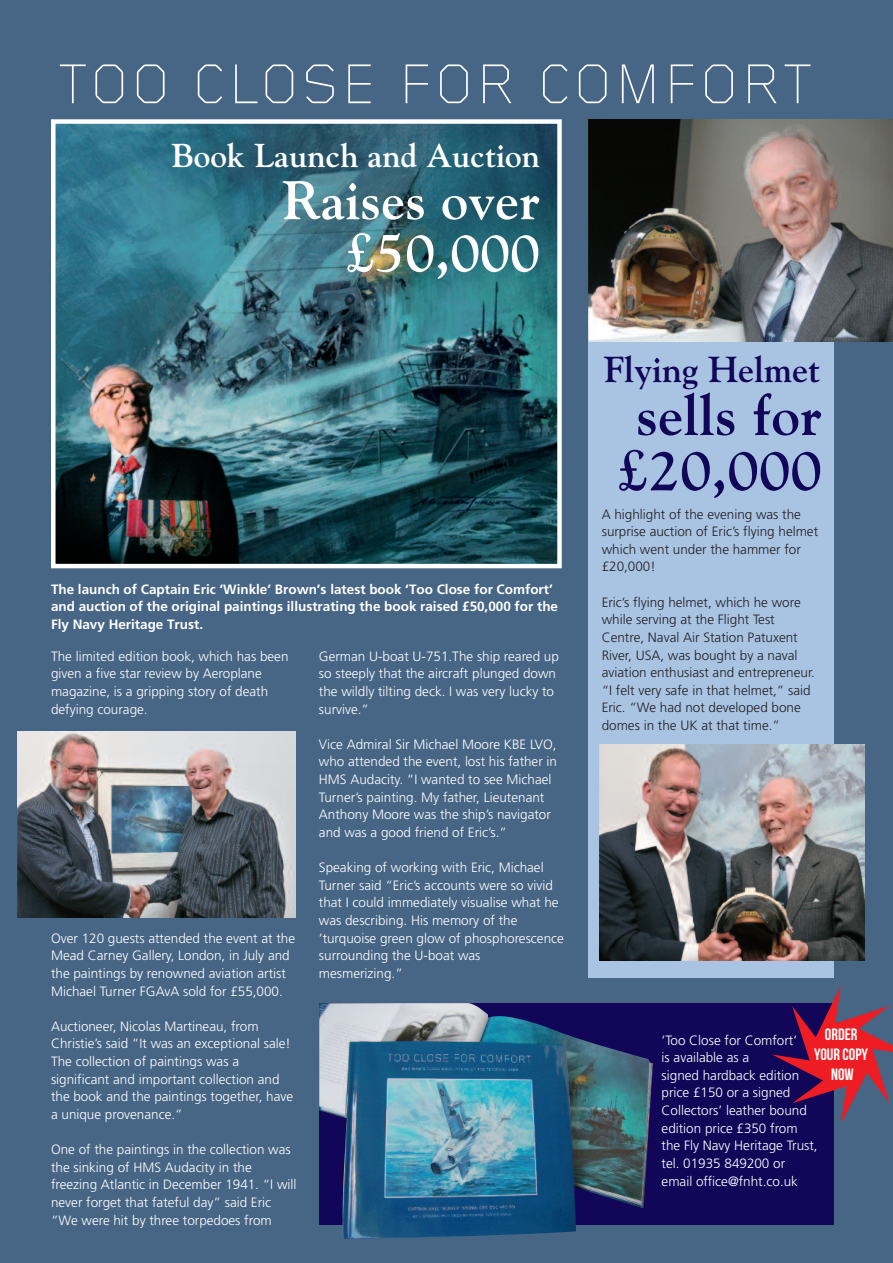
<style>
.page{position:relative;width:893px;height:1263px;background:#476584}
.page>*{position:absolute;margin:0;border:0;box-sizing:border-box;transform-origin:0 0}
.t1{font:700 56.85px/55.3px "Goudy";color:#110658;text-align:center}
.t2{font:700 54px/52.5px "Goudy";color:#fff;text-align:right}
.t3{font:700 36px "Goudy";color:#110658}
.t4{font:700 33px "Goudy";color:#fff}
.t5{font:16.35px/19.6px "Bebas Neue";color:#fff;text-align:center}
.t6{font:300 13.5px/17.7px "Frutiger";color:#fff}
.t7{font:300 13.5px/17.7px "Frutiger";color:#231f20}
.t8{font:700 13.5px/17.7px "Frutiger";color:#fff}
</style>
<div class="page">
<svg style="left:60px;top:64px;width:750px;height:39px"></svg>
<div style="left:588px;top:154px;width:245px;height:823px;background:#a9c4e3"></div>
<img style="left:600px;top:744px;width:264px;height:216px">
<img style="left:18px;top:731px;width:277px;height:186px">
<img style="left:56px;top:124px;width:501px;height:439px">
<div style="left:51px;top:119px;width:511px;height:449px;border:4px solid #fff"></div>
<img style="left:588px;top:119px;width:304px;height:222px">
<div style="left:319px;top:1003px;width:514px;height:222px;background:#110658"></div>
<img style="left:319px;top:1003px;width:334px;height:236px">
<svg style="left:772px;top:986px;width:121px;height:138px"></svg>
<h3 class="t4" style="left:172px;top:136px;width:370px">Book Launch and Auction</h3>
<h2 class="t2" style="left:282px;top:174px;width:259px">Raises over £50,000</h2>
<p class="t8" style="left:51px;top:581px;width:509px">The launch of Captain Eric ‘Winkle’ Brown’s latest book ‘Too Close for Comfort’ and auction of the original paintings illustrating the book raised £50,000 for the<br>Fly Navy Heritage Trust.</p>
<p class="t6" style="left:51px;top:648px;width:239px">The limited edition book, which has been given a five star review by Aeroplane magazine, is a gripping story of death defying courage.</p>
<p class="t6" style="left:51px;top:930px;width:246px">Over 120 guests attended the event at the Mead Carney Gallery, London, in July and the paintings by renowned aviation artist Michael Turner FGAvA sold for £55,000.</p>
<p class="t6" style="left:51px;top:1018px;width:244px">Auctioneer, Nicolas Martineau, from Christie’s said “It was an exceptional sale!<br>The collection of paintings was a significant and important collection and the book and the paintings together, have a unique provenance.”</p>
<p class="t6" style="left:51px;top:1142px;width:247px">One of the paintings in the collection was the sinking of HMS Audacity in the freezing Atlantic in December 1941. “I will never forget that fateful day” said Eric “We were hit by three torpedoes from</p>
<p class="t6" style="left:319px;top:648px;width:242px">German U-boat U-751.The ship reared up so steeply that the aircraft plunged down the wildly tilting deck. I was very lucky to survive.”</p>
<p class="t6" style="left:319px;top:736px;width:240px">Vice Admiral Sir Michael Moore KBE LVO, who attended the event, lost his father in HMS Audacity. “I wanted to see Michael Turner’s painting. My father, Lieutenant Anthony Moore was the ship’s navigator and was a good friend of Eric’s.”</p>
<p class="t6" style="left:319px;top:860px;width:246px">Speaking of working with Eric, Michael Turner said “Eric’s accounts were so vivid that I could immediately visualise what he was describing. His memory of the ‘turquoise green glow of phosphorescence surrounding the U-boat was mesmerizing.”</p>
<h3 class="t3" style="left:604px;top:348px;width:217px">Flying Helmet</h3>
<h1 class="t1" style="left:617px;top:388px;width:206px">sells for £20,000</h1>
<p class="t7" style="left:602px;top:506px;width:218px">A highlight of the evening was the surprise auction of Eric’s flying helmet which went under the hammer for £20,000!</p>
<p class="t7" style="left:602px;top:594px;width:215px">Eric’s flying helmet, which he wore while serving at the Flight Test Centre, Naval Air Station Patuxent River, USA, was bought by a naval aviation enthusiast and entrepreneur. “I felt very safe in that helmet,” said Eric. “We had not developed bone domes in the UK at that time.”</p>
<p class="t5" style="left:814px;top:1025px;width:55px">ORDER<br>YOUR COPY<br>NOW</p>
<p class="t6" style="left:662px;top:1032px;width:158px">‘Too Close for Comfort’<br>is available as a<br>signed hardback edition price £150 or a signed<br>Collectors’ leather bound edition price £350 from the Fly Navy Heritage Trust, tel. 01935 849200 or email office@fnht.co.uk</p>
</div>
